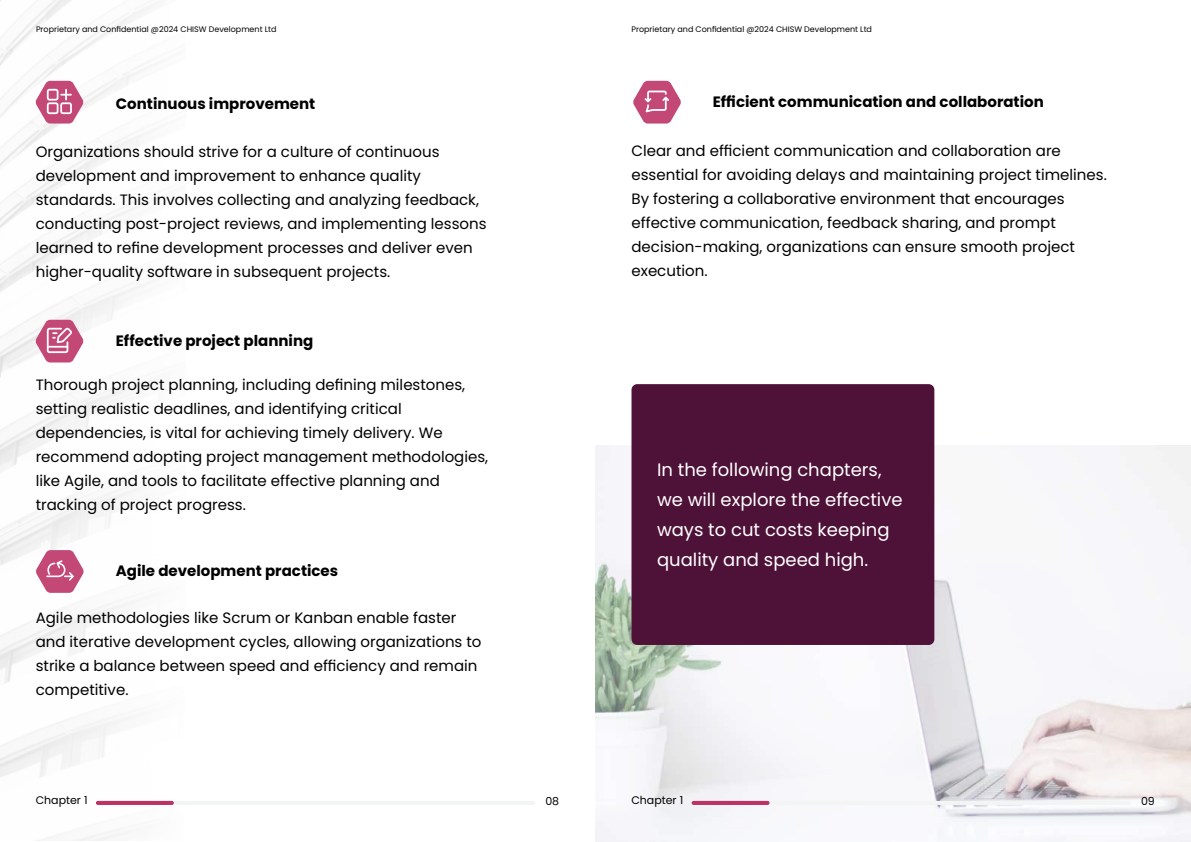
<style>
.page{position:relative;width:1191px;height:842px;background:#fff}
.page>*{position:absolute;margin:0;border:0;box-sizing:border-box;transform-origin:0 0}
.t1{font:18px/30px "Poppins";color:#fff}
.t2{font:15px/24px "Poppins";color:#000}
.t3{font:700 15px "Poppins";color:#000}
.t4{font:11px "Poppins";color:#000}
.t5{font:8px "Poppins";color:#020203}
</style>
<div class="page">
<img style="left:595px;top:445px;width:595px;height:397px">
<div style="left:631px;top:384px;width:303px;height:261px;background:#4e1137;border-radius:6px"></div>
<svg style="left:36px;top:81px;width:47px;height:43px"></svg>
<svg style="left:36px;top:320px;width:47px;height:42px"></svg>
<svg style="left:36px;top:550px;width:48px;height:43px"></svg>
<svg style="left:633px;top:81px;width:48px;height:43px"></svg>
<hr style="left:96px;top:801px;width:439px;height:4px;background:#f3f5f5;border-radius:2px">
<hr style="left:96px;top:801px;width:78px;height:4px;background:#bd3165;border-radius:2px">
<hr style="left:691px;top:801px;width:439px;height:4px;background:#f3f5f5;border-radius:2px">
<hr style="left:691px;top:801px;width:78px;height:4px;background:#bd3165;border-radius:2px">
<p class="t5" style="left:36px;top:24px;width:242px">Proprietary and Confidential @2024 CHISW Development Ltd</p>
<p class="t5" style="left:631px;top:24px;width:242px">Proprietary and Confidential @2024 CHISW Development Ltd</p>
<p class="t3" style="left:116px;top:95px;width:201px">Continuous improvement</p>
<p class="t2" style="left:36px;top:140px;width:452px">Organizations should strive for a culture of continuous development and improvement to enhance quality standards. This involves collecting and analyzing feedback, conducting post-project reviews, and implementing lessons learned to refine development processes and deliver even higher-quality software in subsequent projects.</p>
<p class="t3" style="left:116px;top:332px;width:199px">Effective project planning</p>
<p class="t2" style="left:36px;top:372px;width:454px">Thorough project planning, including defining milestones, setting realistic deadlines, and identifying critical dependencies, is vital for achieving timely delivery. We recommend adopting project management methodologies, like Agile, and tools to facilitate effective planning and tracking of project progress.</p>
<p class="t3" style="left:116px;top:562px;width:224px">Agile development practices</p>
<p class="t2" style="left:36px;top:606px;width:447px">Agile methodologies like Scrum or Kanban enable faster and iterative development cycles, allowing organizations to strike a balance between speed and efficiency and remain competitive.</p>
<p class="t3" style="left:712px;top:93px;width:333px">Efficient communication and collaboration</p>
<p class="t2" style="left:631px;top:139px;width:477px">Clear and efficient communication and collaboration are essential for avoiding delays and maintaining project timelines.<br>By fostering a collaborative environment that encourages effective communication, feedback sharing, and prompt decision-making, organizations can ensure smooth project execution.</p>
<p class="t1" style="left:657px;top:455px;width:247px">In the following chapters, we will explore the effective ways to cut costs keeping quality and speed high.</p>
<p class="t4" style="left:36px;top:794px;width:53px">Chapter 1</p>
<p class="t4" style="left:545px;top:794px;width:15px">08</p>
<p class="t4" style="left:631px;top:794px;width:53px">Chapter 1</p>
<p class="t4" style="left:1141px;top:794px;width:15px">09</p>
</div>
